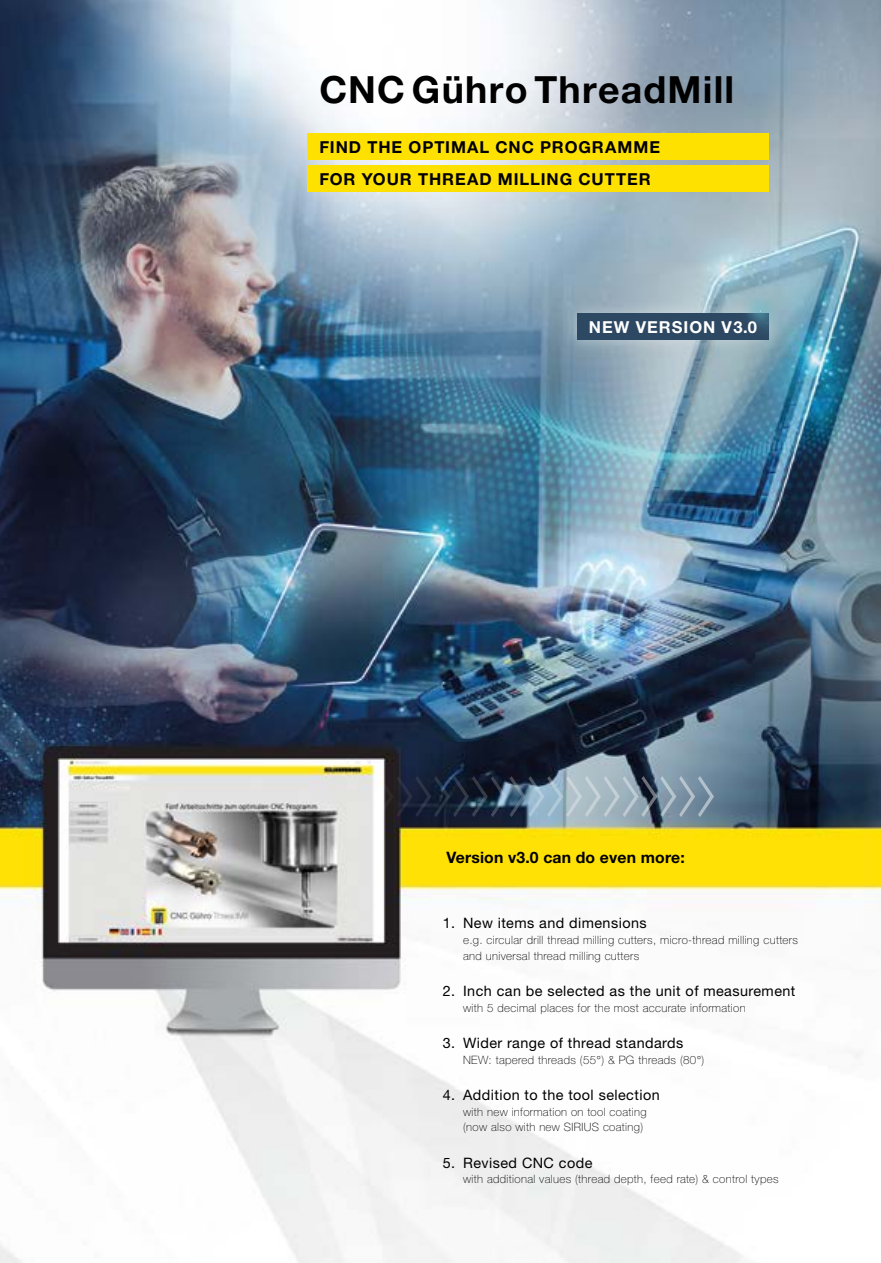
<style>
.page{position:relative;width:881px;height:1263px;background:#fff}
.page>*{position:absolute;margin:0;border:0;box-sizing:border-box;transform-origin:0 0}
.t1{font:700 37.5px "Helvetica Neue LTW1 G";letter-spacing:.03em;color:#000}
.t2{font:700 16.5px/32.2px "Helvetica Neue LTW1 G";letter-spacing:.055em;color:#000}
.t3{font:700 16.5px "Helvetica Neue LTW1 G";letter-spacing:.06em;color:#fff}
.t4{font:700 15.75px "Helvetica Neue LTW1 G";letter-spacing:.01em;color:#000}
.t5{font:14.4px "Helvetica Neue LTW1 G";letter-spacing:.03em;color:#000}
.t6{font:100 11.55px/15.8px "Helvetica Neue LTW1 G";letter-spacing:.03em;color:#000}
</style>
<div class="page">
<img style="left:0;top:0;width:880px;height:1263px">
<hr style="left:880px;top:0;width:1px;height:1263px;background:#ffe100">
<div style="left:307px;top:133px;width:461px;height:27px;background:#ffe100"></div>
<div style="left:307px;top:165px;width:461px;height:27px;background:#ffe100"></div>
<div style="left:560px;top:297px;width:224px;height:59px;background:#fff;opacity:.4"></div>
<div style="left:577px;top:314px;width:191px;height:26px;background:#2d4862"></div>
<svg style="left:377px;top:776px;width:336px;height:41px;background:#627282"></svg>
<svg style="left:739px;top:290px;width:41px;height:24px"></svg>
<div style="left:750px;top:301px;width:19px;height:19px;background:#8ebac5;border-radius:50%"></div>
<svg style="left:746px;top:302px;width:40px;height:40px"></svg>
<svg style="left:756px;top:313px;width:19px;height:19px"></svg>
<h1 class="t1" style="left:319px;top:67px;width:416px">CNC Gühro ThreadMill</h1>
<h2 class="t2" style="left:319px;top:131px;width:342px">FIND THE OPTIMAL CNC PROGRAMME<br>FOR YOUR THREAD MILLING CUTTER</h2>
<h2 class="t3" style="left:588px;top:317px;width:170px">NEW VERSION V3.0</h2>
<h3 class="t4" style="left:446px;top:848px;width:240px">Version v3.0 can do even more:</h3>
<p class="t5" style="left:442px;top:914px;width:205px">1. New items and dimensions</p>
<p class="t6" style="left:463px;top:932px;width:336px">e.g. circular drill thread milling cutters, micro-thread milling cutters and universal thread milling cutters</p>
<p class="t5" style="left:442px;top:982px;width:354px">2. Inch can be selected as the unit of measurement</p>
<p class="t6" style="left:463px;top:1000px;width:284px">with 5 decimal places for the most accurate information</p>
<p class="t5" style="left:442px;top:1034px;width:242px">3. Wider range of thread standards</p>
<p class="t6" style="left:463px;top:1052px;width:243px">NEW: tapered threads (55°) &amp; PG threads (80°)</p>
<p class="t5" style="left:442px;top:1086px;width:218px">4. Addition to the tool selection</p>
<p class="t6" style="left:463px;top:1104px;width:185px">with new information on tool coating (now also with new SIRIUS coating)</p>
<p class="t5" style="left:442px;top:1153px;width:151px">5. Revised CNC code</p>
<p class="t6" style="left:463px;top:1171px;width:317px">with additional values (thread depth, feed rate) &amp; control types</p>
</div>
